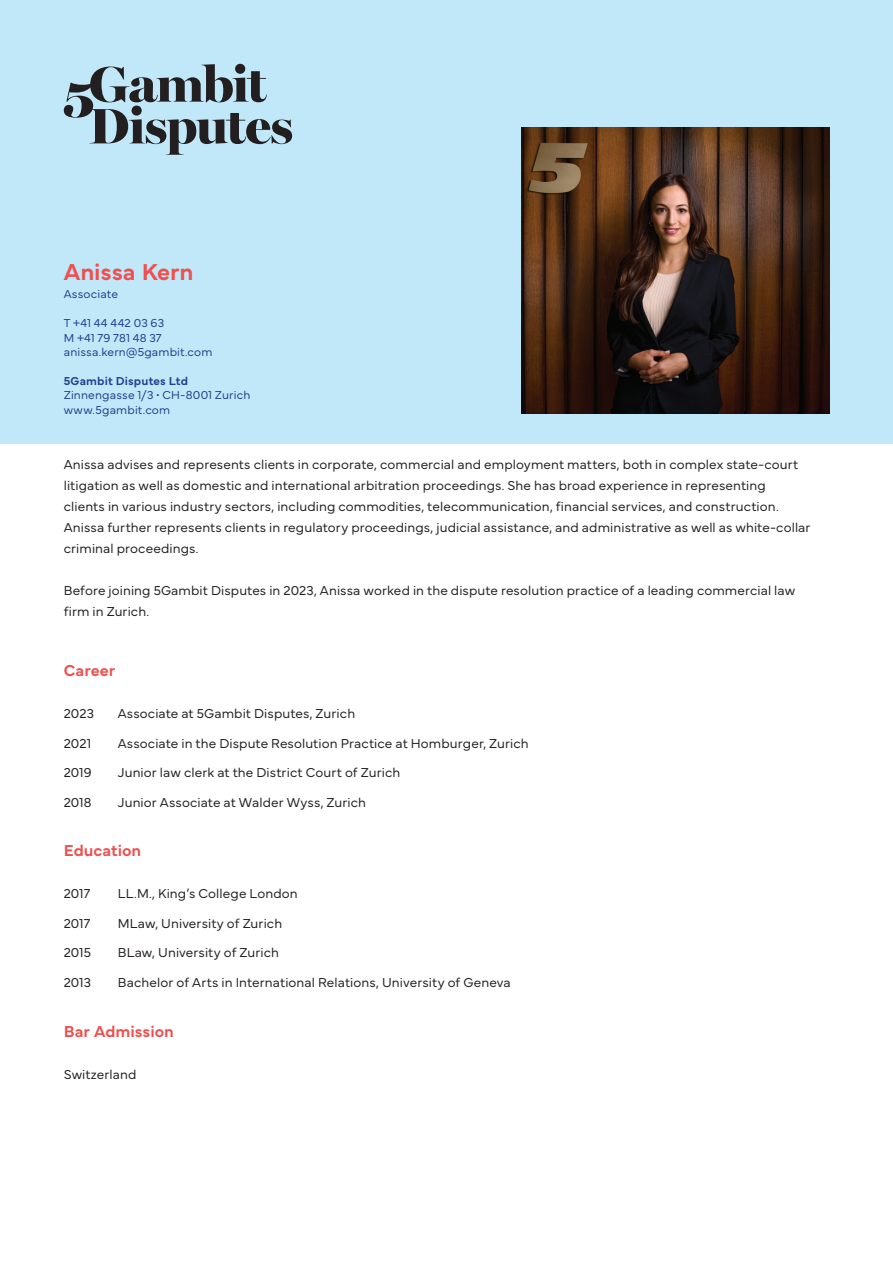
<style>
.page{position:relative;width:893px;height:1263px;background:#fff}
.page>*{position:absolute;margin:0;border:0;box-sizing:border-box;transform-origin:0 0}
.t1{font:600 24px "Mundial";letter-spacing:-.005em;color:#ef4f4f}
.t2{font:600 16.5px "Mundial";color:#ef4f4f}
.t3{font:300 13.5px/21px "Mundial";letter-spacing:.01em;color:#231f20}
.t4{font:300 12px/14.4px "Mundial";letter-spacing:.015em;color:#253f8e}
.t5{font:600 12px "Mundial";letter-spacing:.015em;color:#253f8e}
</style>
<div class="page">
<div style="left:0;top:0;width:893px;height:443px;background:#c1e8f8"></div>
<svg style="left:64px;top:64px;width:228px;height:91px"></svg>
<img style="left:522px;top:128px;width:307px;height:286px">
<h1 class="t1" style="left:64px;top:253px;width:131px">Anissa Kern</h1>
<p class="t4" style="left:64px;top:286px;width:56px">Associate</p>
<p class="t4" style="left:64px;top:315px;width:150px">T +41 44 442 03 63<br>M +41 79 781 48 37 anissa.kern@5gambit.com</p>
<p class="t5" style="left:64px;top:371px;width:126px">5Gambit Disputes Ltd</p>
<p class="t4" style="left:64px;top:387px;width:188px">Zinnengasse 1/3 • CH-8001 Zurich www.5gambit.com</p>
<p class="t3" style="left:64px;top:452px;width:748px">Anissa advises and represents clients in corporate, commercial and employment matters, both in complex state-court litigation as well as domestic and international arbitration proceedings. She has broad experience in representing<br>clients in various industry sectors, including commodities, telecommunication, financial services, and construction.<br>Anissa further represents clients in regulatory proceedings, judicial assistance, and administrative as well as white-collar criminal proceedings.</p>
<p class="t3" style="left:64px;top:578px;width:733px">Before joining 5Gambit Disputes in 2023, Anissa worked in the dispute resolution practice of a leading commercial law firm in Zurich.</p>
<p class="t2" style="left:64px;top:658px;width:53px">Career</p>
<p class="t3" style="left:64px;top:702px;width:32px">2023</p>
<p class="t3" style="left:118px;top:702px;width:239px">Associate at 5Gambit Disputes, Zurich</p>
<p class="t3" style="left:64px;top:731px;width:29px">2021</p>
<p class="t3" style="left:118px;top:731px;width:413px">Associate in the Dispute Resolution Practice at Homburger, Zurich</p>
<p class="t3" style="left:64px;top:761px;width:29px">2019</p>
<p class="t3" style="left:118px;top:761px;width:284px">Junior law clerk at the District Court of Zurich</p>
<p class="t3" style="left:64px;top:790px;width:29px">2018</p>
<p class="t3" style="left:118px;top:790px;width:250px">Junior Associate at Walder Wyss, Zurich</p>
<p class="t2" style="left:64px;top:837px;width:79px">Education</p>
<p class="t3" style="left:64px;top:882px;width:28px">2017</p>
<p class="t3" style="left:118px;top:882px;width:182px">LL.M., King’s College London</p>
<p class="t3" style="left:64px;top:911px;width:28px">2017</p>
<p class="t3" style="left:118px;top:911px;width:166px">MLaw, University of Zurich</p>
<p class="t3" style="left:64px;top:941px;width:29px">2015</p>
<p class="t3" style="left:118px;top:941px;width:163px">BLaw, University of Zurich</p>
<p class="t3" style="left:64px;top:970px;width:29px">2013</p>
<p class="t3" style="left:118px;top:970px;width:395px">Bachelor of Arts in International Relations, University of Geneva</p>
<p class="t2" style="left:64px;top:1018px;width:112px">Bar Admission</p>
<p class="t3" style="left:64px;top:1063px;width:74px">Switzerland</p>
</div>
